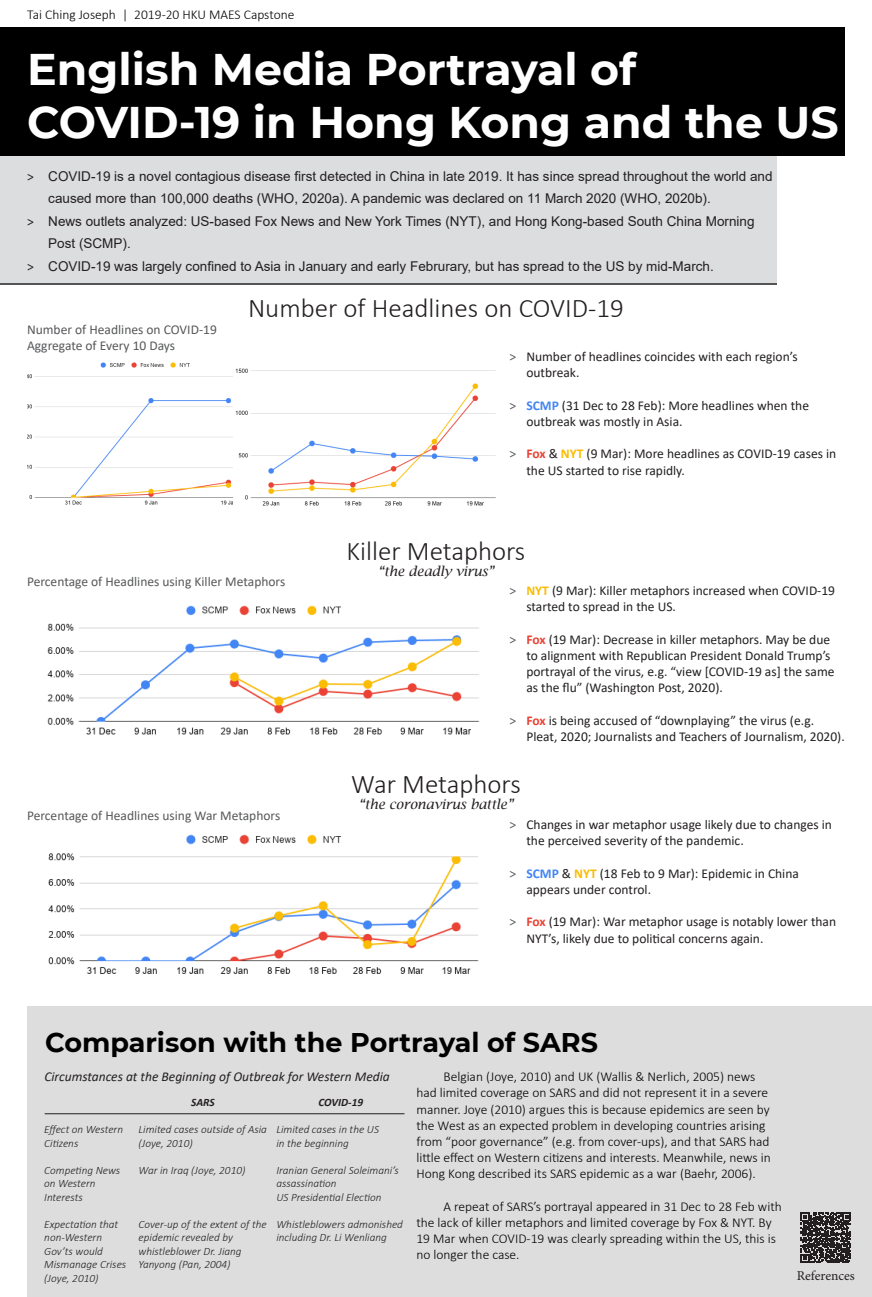
<style>
.page{position:relative;width:872px;height:1297px;background:#fff}
.page>*{position:absolute;margin:0;border:0;box-sizing:border-box;transform-origin:0 0}
.t1{font:700 44.25px/53.1px "Montserrat";color:#fff}
.t2{font:300 27px "Calibri";color:#231f20}
.t3{font:700 27px "Montserrat";color:#000}
.t4{font:13.5px/16.2px "Calibri";color:#231f20}
.t5{font:300 13.5px/16.2px "Calibri";color:#000}
.t6{font:13.5px/22.5px "Arial";color:#231f20}
.t7{font:13.5px "Calibri";color:#57585a}
.t8{font:italic 13.5px "Calibri";color:#231f20}
.t9{font:italic 13.5px "Lucida Bright";color:#231f20}
.t10{font:13.5px "Minion Pro";color:#231f20}
.t11{font:13.5px "Calibri";color:#5c5c5f}
.t12{font:italic 300 11.25px/13.5px "Calibri";color:#231f20}
.t13{font:italic 700 11.25px "Calibri";letter-spacing:-.005em;color:#231f20}
.s1{font-family:"Calibri"}
.s2{font-weight:700;color:#4285f4}
.s3{font-weight:700;color:#ea4335}
.s4{font-weight:700;color:#fbbc04}
</style>
<div class="page">
<div style="left:0;top:155px;width:776px;height:128px;background:#dcdddf"></div>
<img style="left:47px;top:605px;width:433px;height:130px">
<img style="left:48px;top:834px;width:431px;height:140px">
<div style="left:0;top:27px;width:845px;height:126px;background:#000"></div>
<hr style="left:0;top:153px;width:845px;height:2px;background:#000">
<div style="left:27px;top:1006px;width:845px;height:291px;background:#ddddde"></div>
<svg style="left:800px;top:1212px;width:51px;height:51px"></svg>
<img style="left:27px;top:362px;width:206px;height:143px">
<img style="left:235px;top:368px;width:261px;height:138px">
<hr style="left:0;top:283px;width:776px;height:1px;background:#555455">
<div style="left:43px;top:564px;width:138px;height:42px;background:#fff"></div>
<hr style="left:45px;top:1113px;width:359px;height:1px;background:#231f20">
<p class="t5" style="left:27px;top:6px;width:269px">Tai Ching Joseph | 2019-20 HKU MAES Capstone</p>
<p class="t1" style="left:27px;top:40px;width:813px">English Media Portrayal of<br>COVID-19 in Hong Kong and the US</p>
<p class="t6" style="left:48px;top:165px;width:726px;text-indent:-21px"><span class="s1">˃</span> COVID-19 is a novel contagious disease first detected in China in late 2019. It has since spread throughout the world and caused more than 100,000 deaths (WHO, 2020a). A pandemic was declared on 11 March 2020 (WHO, 2020b).</p>
<p class="t6" style="left:48px;top:210px;width:708px;text-indent:-21px"><span class="s1">˃</span> News outlets analyzed: US-based Fox News and New York Times (NYT), and Hong Kong-based South China Morning<br>Post (SCMP).</p>
<p class="t6" style="left:27px;top:255px;width:688px"><span class="s1">˃</span> COVID-19 was largely confined to Asia in January and early Februrary, but has spread to the US by mid-March.</p>
<p class="t7" style="left:27px;top:320px;width:191px">Number of Headlines on COVID-19</p>
<p class="t7" style="left:27px;top:336px;width:150px">Aggregate of Every 10 Days</p>
<p class="t2" style="left:248px;top:292px;width:377px">Number of Headlines on COVID-19</p>
<p class="t11" style="left:509px;top:347px;width:8px">˃</p>
<p class="t11" style="left:509px;top:396px;width:8px">˃</p>
<p class="t11" style="left:509px;top:444px;width:8px">˃</p>
<p class="t4" style="left:526px;top:348px;width:273px">Number of headlines coincides with each region’s outbreak.</p>
<p class="t4" style="left:526px;top:397px;width:284px"><span class="s2">SCMP</span> (31 Dec to 28 Feb): More headlines when the outbreak was mostly in Asia.</p>
<p class="t4" style="left:526px;top:445px;width:311px"><span class="s3">Fox</span> &amp; <span class="s4">NYT</span> (9 Mar): More headlines as COVID-19 cases in the US started to rise rapidly.</p>
<p class="t7" style="left:27px;top:572px;width:260px">Percentage of Headlines using Killer Metaphors</p>
<p class="t7" style="left:27px;top:806px;width:255px">Percentage of Headlines using War Metaphors</p>
<p class="t2" style="left:346px;top:534px;width:180px">Killer Metaphors</p>
<p class="t9" style="left:378px;top:563px;width:118px">“the deadly virus”</p>
<p class="t11" style="left:509px;top:581px;width:8px">˃</p>
<p class="t11" style="left:509px;top:630px;width:8px">˃</p>
<p class="t11" style="left:509px;top:711px;width:8px">˃</p>
<p class="t4" style="left:526px;top:582px;width:310px"><span class="s4">NYT</span> (9 Mar): Killer metaphors increased when COVID-19 started to spread in the US.</p>
<p class="t4" style="left:526px;top:631px;width:310px"><span class="s3">Fox</span> (19 Mar): Decrease in killer metaphors. May be due to alignment with Republican President Donald Trump’s portrayal of the virus, e.g. “view [COVID-19 as] the same as the flu” (Washington Post, 2020).</p>
<p class="t4" style="left:526px;top:712px;width:320px"><span class="s3">Fox</span> is being accused of “downplaying” the virus (e.g.<br>Pleat, 2020; Journalists and Teachers of Journalism, 2020).</p>
<p class="t2" style="left:351px;top:767px;width:171px">War Metaphors</p>
<p class="t9" style="left:359px;top:797px;width:156px">“the coronavirus battle”</p>
<p class="t11" style="left:509px;top:815px;width:8px">˃</p>
<p class="t11" style="left:509px;top:864px;width:8px">˃</p>
<p class="t11" style="left:509px;top:912px;width:8px">˃</p>
<p class="t4" style="left:526px;top:816px;width:307px">Changes in war metaphor usage likely due to changes in the perceived severity of the pandemic.</p>
<p class="t4" style="left:526px;top:865px;width:274px"><span class="s2">SCMP</span> &amp; <span class="s4">NYT</span> (18 Feb to 9 Mar): Epidemic in China appears under control.</p>
<p class="t4" style="left:526px;top:913px;width:311px"><span class="s3">Fox</span> (19 Mar): War metaphor usage is notably lower than<br>NYT’s, likely due to political concerns again.</p>
<p class="t3" style="left:45px;top:1023px;width:554px">Comparison with the Portrayal of SARS</p>
<p class="t5" style="left:416px;top:1068px;width:356px;text-indent:27px">Belgian (Joye, 2010) and UK (Wallis &amp; Nerlich, 2005) news had limited coverage on SARS and did not represent it in a severe manner. Joye (2010) argues this is because epidemics are seen by the West as an expected problem in developing countries arising from “poor governance” (e.g. from cover-ups), and that SARS had little effect on Western citizens and interests. Meanwhile, news in Hong Kong described its SARS epidemic as a war (Baehr, 2006).</p>
<p class="t5" style="left:416px;top:1198px;width:367px;text-indent:27px">A repeat of SARS’s portrayal appeared in 31 Dec to 28 Feb with the lack of killer metaphors and limited coverage by Fox &amp; NYT. By 19 Mar when COVID-19 was clearly spreading within the US, this is no longer the case.</p>
<p class="t8" style="left:44px;top:1067px;width:347px">Circumstances at the Beginning of Outbreak for Western Media</p>
<p class="t13" style="left:191px;top:1094px;width:25px">SARS</p>
<p class="t12" style="left:138px;top:1122px;width:130px">Limited cases outside of Asia (Joye, 2010)</p>
<p class="t12" style="left:138px;top:1163px;width:108px">War in Iraq (Joye, 2010)</p>
<p class="t13" style="left:318px;top:1094px;width:46px">COVID-19</p>
<p class="t12" style="left:276px;top:1122px;width:104px">Limited cases in the US</p>
<p class="t12" style="left:276px;top:1136px;width:74px">in the beginning</p>
<p class="t12" style="left:276px;top:1163px;width:124px">Iranian General Soleimani’s assassination</p>
<p class="t12" style="left:276px;top:1190px;width:107px">US Presidential Election</p>
<p class="t12" style="left:276px;top:1217px;width:128px">Whistleblowers admonished including Dr. Li Wenliang</p>
<p class="t12" style="left:44px;top:1122px;width:80px">Effect on Western<br>Citizens</p>
<p class="t12" style="left:44px;top:1163px;width:78px">Competing News on Western</p>
<p class="t12" style="left:44px;top:1190px;width:40px">Interests</p>
<p class="t12" style="left:44px;top:1217px;width:75px">Expectation that non-Western<br>Gov’ts would</p>
<p class="t12" style="left:44px;top:1257px;width:84px">Mismanage Crises</p>
<p class="t12" style="left:44px;top:1271px;width:56px">(Joye, 2010)</p>
<p class="t12" style="left:138px;top:1217px;width:130px">Cover-up of the extent of the epidemic revealed by</p>
<p class="t12" style="left:138px;top:1244px;width:105px">whistleblower Dr. Jiang</p>
<p class="t12" style="left:138px;top:1257px;width:93px">Yanyong (Pan, 2004)</p>
<p class="t10" style="left:796px;top:1267px;width:60px">References</p>
</div>
